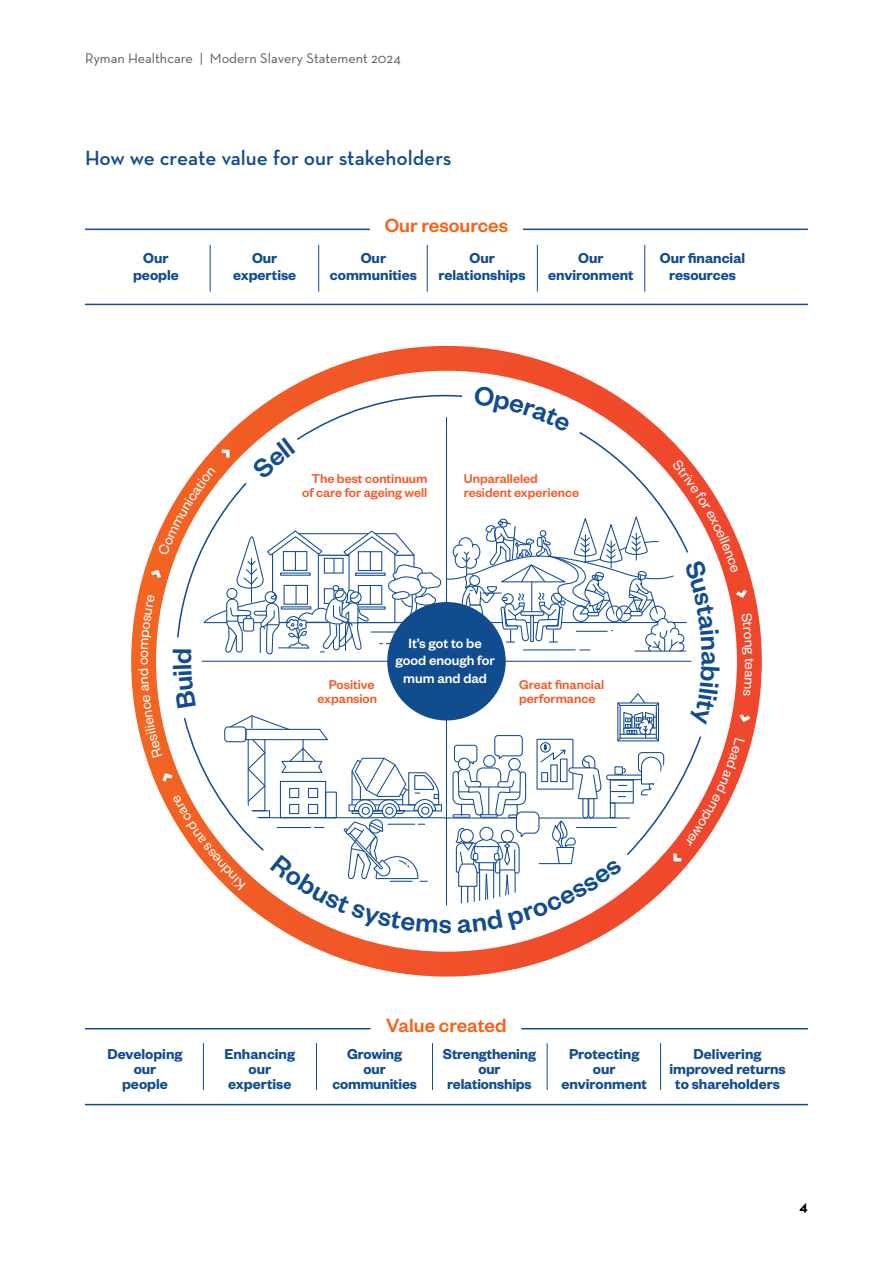
<style>
.page{position:relative;width:893px;height:1263px;background:#fff}
.page>*{position:absolute;margin:0;border:0;box-sizing:border-box;transform-origin:0 0}
.t1{font:500 29.1px "Founders Grotesk";color:#114c8f}
.t2{font:600 21px "Neutraface Text";color:#114c8f}
.t3{font:500 21px "Founders Grotesk";color:#f46419}
.t4{font:600 15.75px/15px "Founders Grotesk";color:#114c8f;text-align:center}
.t5{font:15.6px "Founders Grotesk";color:#fff}
.t6{font:700 15px "Neutraface Text";color:#000}
.t7{font:500 14.85px/17.2px "Founders Grotesk";color:#fff;text-align:center}
.t8{font:14.25px "Neutraface Text";color:#58595b}
.t9{font:500 13.95px/14px "Founders Grotesk";color:#f15a29;text-align:right}
</style>
<div class="page">
<svg style="left:131px;top:346px;width:631px;height:630px;background:#f0532b"></svg>
<svg style="left:286px;top:371px;width:321px;height:581px"></svg>
<hr style="left:85px;top:229px;width:285px;height:1px;background:#114c8f">
<hr style="left:85px;top:304px;width:723px;height:1px;background:#114c8f">
<hr style="left:523px;top:229px;width:285px;height:1px;background:#114c8f">
<hr style="left:210px;top:245px;width:1px;height:47px;background:#114c8f">
<hr style="left:318px;top:245px;width:1px;height:47px;background:#114c8f">
<hr style="left:427px;top:245px;width:1px;height:47px;background:#114c8f">
<hr style="left:644px;top:245px;width:1px;height:47px;background:#114c8f">
<hr style="left:537px;top:245px;width:1px;height:47px;background:#114c8f">
<hr style="left:85px;top:1028px;width:286px;height:1px;background:#114c8f">
<hr style="left:85px;top:1104px;width:723px;height:1px;background:#114c8f">
<hr style="left:521px;top:1028px;width:287px;height:1px;background:#114c8f">
<hr style="left:203px;top:1043px;width:1px;height:47px;background:#114c8f">
<hr style="left:316px;top:1043px;width:1px;height:47px;background:#114c8f">
<hr style="left:432px;top:1043px;width:1px;height:47px;background:#114c8f">
<hr style="left:660px;top:1043px;width:1px;height:47px;background:#114c8f">
<hr style="left:547px;top:1043px;width:1px;height:47px;background:#114c8f">
<svg style="left:138px;top:385px;width:615px;height:548px"></svg>
<p class="t8" style="left:85px;top:49px;width:317px">Ryman Healthcare | Modern Slavery Statement 2024</p>
<h2 class="t2" style="left:85px;top:145px;width:368px">How we create value for our stakeholders</h2>
<h2 class="t3" style="left:385px;top:212px;width:125px">Our resources</h2>
<p class="t4" style="left:133px;top:249px;width:47px;line-height:16.5px">Our people</p>
<p class="t4" style="left:233px;top:249px;width:65px;line-height:16.5px">Our expertise</p>
<p class="t4" style="left:330px;top:249px;width:89px;line-height:16.5px">Our communities</p>
<p class="t4" style="left:439px;top:249px;width:89px;line-height:16.5px">Our relationships</p>
<p class="t4" style="left:548px;top:249px;width:87px;line-height:16.5px">Our environment</p>
<p class="t4" style="left:660px;top:249px;width:87px;line-height:16.5px">Our financial resources</p>
<p class="t9" style="left:302px;top:471px;width:127px">The best continuum of care for ageing well</p>
<p class="t9" style="left:464px;top:471px;width:117px;text-align:left">Unparalleled resident experience</p>
<p class="t7" style="left:396px;top:634px;width:101px">It’s got to be good enough for mum and dad</p>
<h1 class="t1" style="left:729px;top:651px;width:16px;rotate:90deg">a</h1>
<p class="t5" style="left:133px;top:665px;width:9px;rotate:-90deg">c</p>
<p class="t5" style="left:760px;top:658px;width:6px;rotate:90deg">t</p>
<p class="t9" style="left:519px;top:676px;width:87px;text-align:left">Great financial performance</p>
<p class="t9" style="left:318px;top:676px;width:61px">Positive expansion</p>
<h1 class="t1" style="left:439px;top:905px;width:15px">s</h1>
<h2 class="t3" style="left:386px;top:1012px;width:122px">Value created</h2>
<p class="t4" style="left:107px;top:1046px;width:77px">Developing our<br>people</p>
<p class="t4" style="left:224px;top:1046px;width:72px">Enhancing our expertise</p>
<p class="t4" style="left:332px;top:1046px;width:86px">Growing<br>our communities</p>
<p class="t4" style="left:443px;top:1046px;width:95px">Strengthening our relationships</p>
<p class="t4" style="left:561px;top:1046px;width:87px">Protecting our environment</p>
<p class="t4" style="left:669px;top:1046px;width:118px">Delivering improved returns to shareholders</p>
<p class="t6" style="left:800px;top:1196px;width:10px">4</p>
</div>
